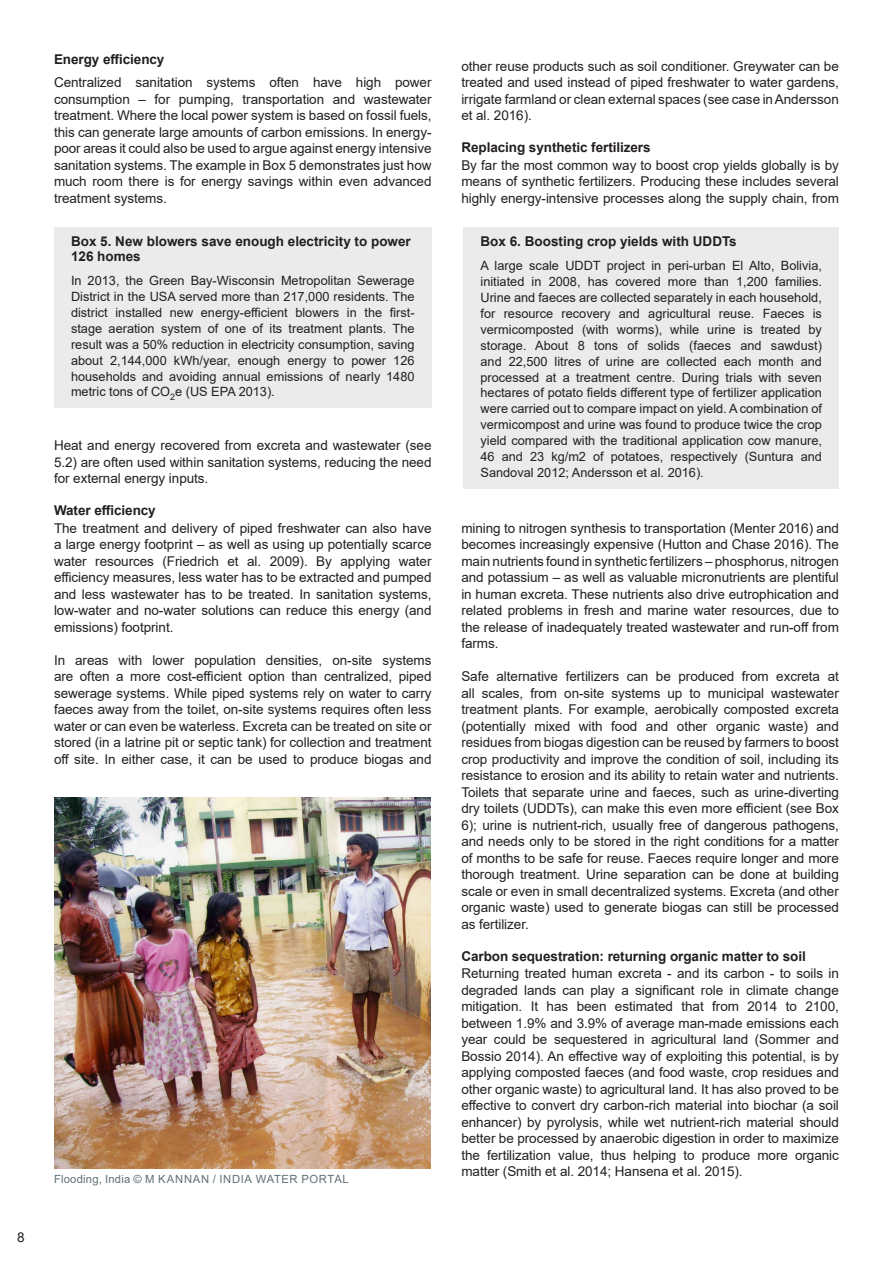
<style>
.page{position:relative;width:893px;height:1263px;background:#fff}
.page>*{position:absolute;margin:0;border:0;box-sizing:border-box;transform-origin:0 0}
.Sus__BODY_TEXT{font:13.5px/16.5px "Arial";letter-spacing:-.005em;color:#231f20;text-align:justify}
.Sus__Level_3_heading{font:700 13.5px "Arial";letter-spacing:-.005em;color:#231f20}
.Sus__Box_head{font:700 13.5px/14.9px "Arial";color:#231f20}
.Sus__Box_text{font:12.75px/15.9px "Arial";color:#231f20;text-align:justify}
.Sus__Photo_caption{font:11.25px "Arial";letter-spacing:.05em;color:#617076}
</style>
<div class="page">
<div style="left:54px;top:227px;width:378px;height:181px;background:#ebebeb"></div>
<div style="left:463px;top:227px;width:376px;height:262px;background:#ebebeb"></div>
<img style="left:54px;top:797px;width:376px;height:371px">
<p class="Sus__BODY_TEXT" style="left:17px;top:1229px;width:9px">8</p>
<p class="Sus__Level_3_heading" style="left:54px;top:50px;width:112px">Energy efficiency</p>
<p class="Sus__BODY_TEXT" style="left:54px;top:74px;width:379px">Centralized sanitation systems often have high power consumption – for pumping, transportation and wastewater treatment. Where the local power system is based on fossil fuels, this can generate large amounts of carbon emissions. In energy&shy;poor areas it could also be used to argue against energy intensive sanitation systems. The example in Box 5 demonstrates just how much room there is for energy savings within even advanced treatment systems.</p>
<p class="Sus__Box_head" style="left:71px;top:234px;width:341px">Box 5. New blowers save enough electricity to power<br>126 homes</p>
<p class="Sus__Box_text" style="left:71px;top:273px;width:345px">In 2013, the Green Bay-Wisconsin Metropolitan Sewerage District in the USA served more than 217,000 residents. The district installed new energy-efficient blowers in the first&shy;stage aeration system of one of its treatment plants. The result was a 50% reduction in electricity consumption, saving about 2,144,000 kWh/year, enough energy to power 126 households and avoiding annual emissions of nearly 1480 metric tons of CO<sub>2</sub>e (US EPA 2013).</p>
<p class="Sus__BODY_TEXT" style="left:54px;top:437px;width:379px">Heat and energy recovered from excreta and wastewater (see 5.2) are often used within sanitation systems, reducing the need for external energy inputs.</p>
<p class="Sus__Level_3_heading" style="left:54px;top:501px;width:103px">Water efficiency</p>
<p class="Sus__BODY_TEXT" style="left:54px;top:519px;width:379px">The treatment and delivery of piped freshwater can also have a large energy footprint – as well as using up potentially scarce water resources (Friedrich et al. 2009). By applying water efficiency measures, less water has to be extracted and pumped and less wastewater has to be treated. In sanitation systems, low-water and no-water solutions can reduce this energy (and emissions) footprint.</p>
<p class="Sus__BODY_TEXT" style="left:54px;top:651px;width:379px">In areas with lower population densities, on-site systems are often a more cost-efficient option than centralized, piped sewerage systems. While piped systems rely on water to carry faeces away from the toilet, on-site systems requires often less water or can even be waterless. Excreta can be treated on site or stored (in a latrine pit or septic tank) for collection and treatment off site. In either case, it can be used to produce biogas and</p>
<p class="Sus__Photo_caption" style="left:54px;top:1171px;width:296px">Flooding, India © M KANNAN / INDIA WATER PORTAL</p>
<p class="Sus__BODY_TEXT" style="left:461px;top:57px;width:379px">other reuse products such as soil conditioner. Greywater can be treated and used instead of piped freshwater to water gardens, irrigate farmland or clean external spaces (see case in Andersson et al. 2016).</p>
<p class="Sus__Level_3_heading" style="left:461px;top:138px;width:191px">Replacing synthetic fertilizers</p>
<p class="Sus__BODY_TEXT" style="left:461px;top:156px;width:379px">By far the most common way to boost crop yields globally is by means of synthetic fertilizers. Producing these includes several highly energy-intensive processes along the supply chain, from</p>
<p class="Sus__Box_head" style="left:480px;top:234px;width:258px">Box 6. Boosting crop yields with UDDTs</p>
<p class="Sus__Box_text" style="left:480px;top:258px;width:343px">A large scale UDDT project in peri-urban El Alto, Bolivia, initiated in 2008, has covered more than 1,200 families.<br>Urine and faeces are collected separately in each household, for resource recovery and agricultural reuse. Faeces is vermicomposted (with worms), while urine is treated by storage. About 8 tons of solids (faeces and sawdust) and 22,500 litres of urine are collected each month and processed at a treatment centre. During trials with seven hectares of potato fields different type of fertilizer application were carried out to compare impact on yield. A combination of vermicompost and urine was found to produce twice the crop yield compared with the traditional application cow manure, 46 and 23 kg/m2 of potatoes, respectively (Suntura and Sandoval 2012; Andersson et al. 2016).</p>
<p class="Sus__BODY_TEXT" style="left:461px;top:519px;width:379px">mining to nitrogen synthesis to transportation (Menter 2016) and becomes increasingly expensive (Hutton and Chase 2016). The main nutrients found in synthetic fertilizers – phosphorus, nitrogen and potassium – as well as valuable micronutrients are plentiful in human excreta. These nutrients also drive eutrophication and related problems in fresh and marine water resources, due to the release of inadequately treated wastewater and run-off from farms.</p>
<p class="Sus__BODY_TEXT" style="left:461px;top:668px;width:379px">Safe alternative fertilizers can be produced from excreta at all scales, from on-site systems up to municipal wastewater treatment plants. For example, aerobically composted excreta (potentially mixed with food and other organic waste) and residues from biogas digestion can be reused by farmers to boost crop productivity and improve the condition of soil, including its resistance to erosion and its ability to retain water and nutrients.<br>Toilets that separate urine and faeces, such as urine-diverting dry toilets (UDDTs), can make this even more efficient (see Box 6); urine is nutrient-rich, usually free of dangerous pathogens, and needs only to be stored in the right conditions for a matter of months to be safe for reuse. Faeces require longer and more thorough treatment. Urine separation can be done at building scale or even in small decentralized systems. Excreta (and other organic waste) used to generate biogas can still be processed as fertilizer.</p>
<p class="Sus__Level_3_heading" style="left:461px;top:946px;width:346px">Carbon sequestration: returning organic matter to soil</p>
<p class="Sus__BODY_TEXT" style="left:461px;top:965px;width:379px">Returning treated human excreta - and its carbon - to soils in degraded lands can play a significant role in climate change mitigation. It has been estimated that from 2014 to 2100, between 1.9% and 3.9% of average man-made emissions each year could be sequestered in agricultural land (Sommer and Bossio 2014). An effective way of exploiting this potential, is by applying composted faeces (and food waste, crop residues and other organic waste) to agricultural land. It has also proved to be effective to convert dry carbon-rich material into biochar (a soil enhancer) by pyrolysis, while wet nutrient-rich material should better be processed by anaerobic digestion in order to maximize the fertilization value, thus helping to produce more organic matter (Smith et al. 2014; Hansena et al. 2015).</p>
</div>
